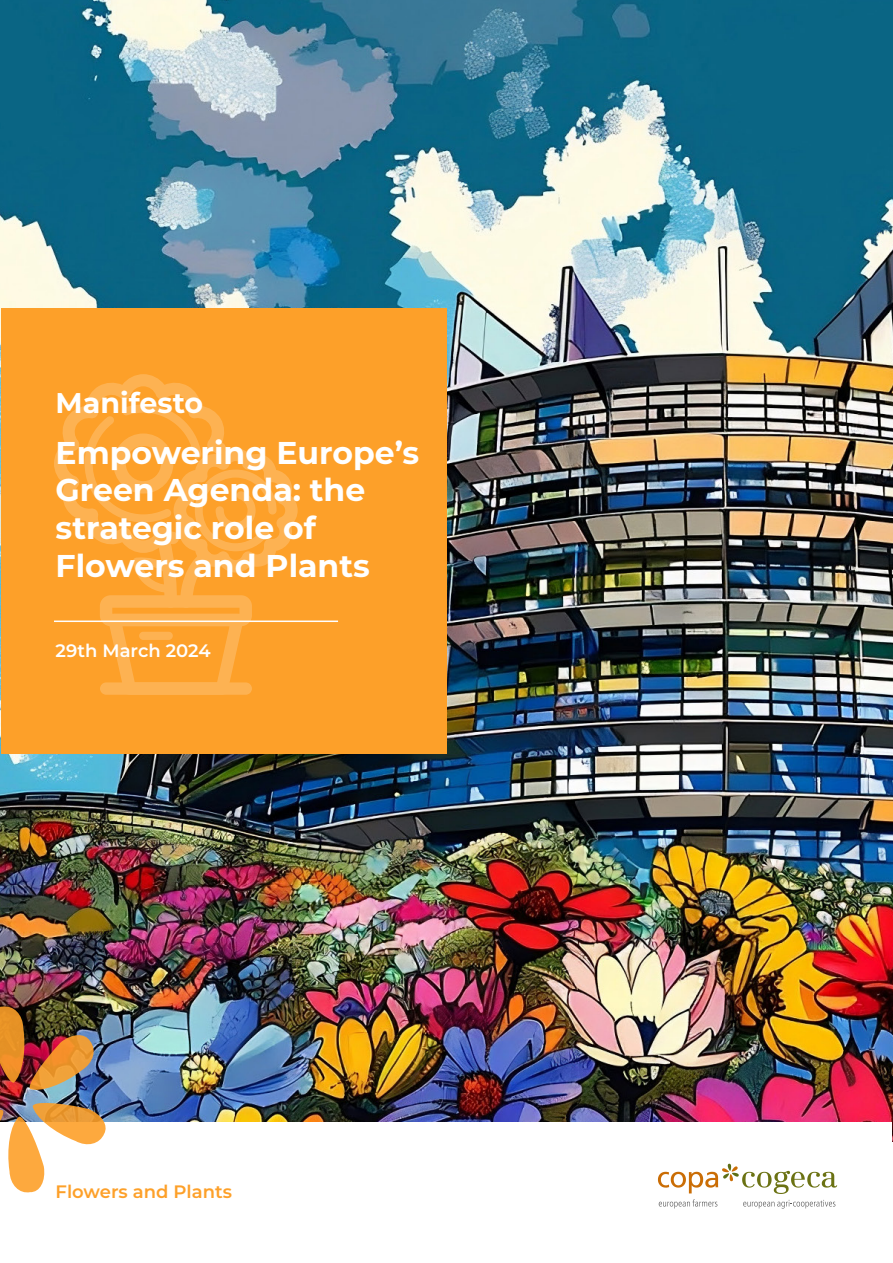
<style>
.page{position:relative;width:893px;height:1263px;background:#fff}
.page>*{position:absolute;margin:0;border:0;box-sizing:border-box;transform-origin:0 0}
.t1{font:700 31.5px/37.8px "Montserrat";color:#fff}
.t2{font:700 28.5px "Montserrat";color:#fff}
.t3{font:600 18px "Montserrat";color:#fda029}
.t4{font:600 18px "Montserrat";color:#fff}
</style>
<div class="page">
<img style="left:0;top:0;width:893px;height:1142px">
<div style="left:1px;top:1123px;width:891px;height:139px;background:#fff"></div>
<img style="left:0;top:1005px;width:107px;height:188px">
<svg style="left:658px;top:1164px;width:179px;height:44px"></svg>
<div style="left:1px;top:308px;width:445px;height:446px;background:#fda029"></div>
<svg style="left:54px;top:374px;width:244px;height:321px"></svg>
<div style="left:139px;top:632px;width:34px;height:8px;background:#fdb252;border-radius:4px"></div>
<hr style="left:54px;top:620px;width:284px;height:2px;background:#fff">
<p class="t2" style="left:56px;top:382px;width:149px">Manifesto</p>
<p class="t1" style="left:56px;top:432px;width:365px">Empowering Europe’s<br>Green Agenda: the strategic role of<br>Flowers and Plants</p>
<p class="t4" style="left:56px;top:637px;width:156px">29th March 2024</p>
<p class="t3" style="left:56px;top:1178px;width:178px">Flowers and Plants</p>
</div>
